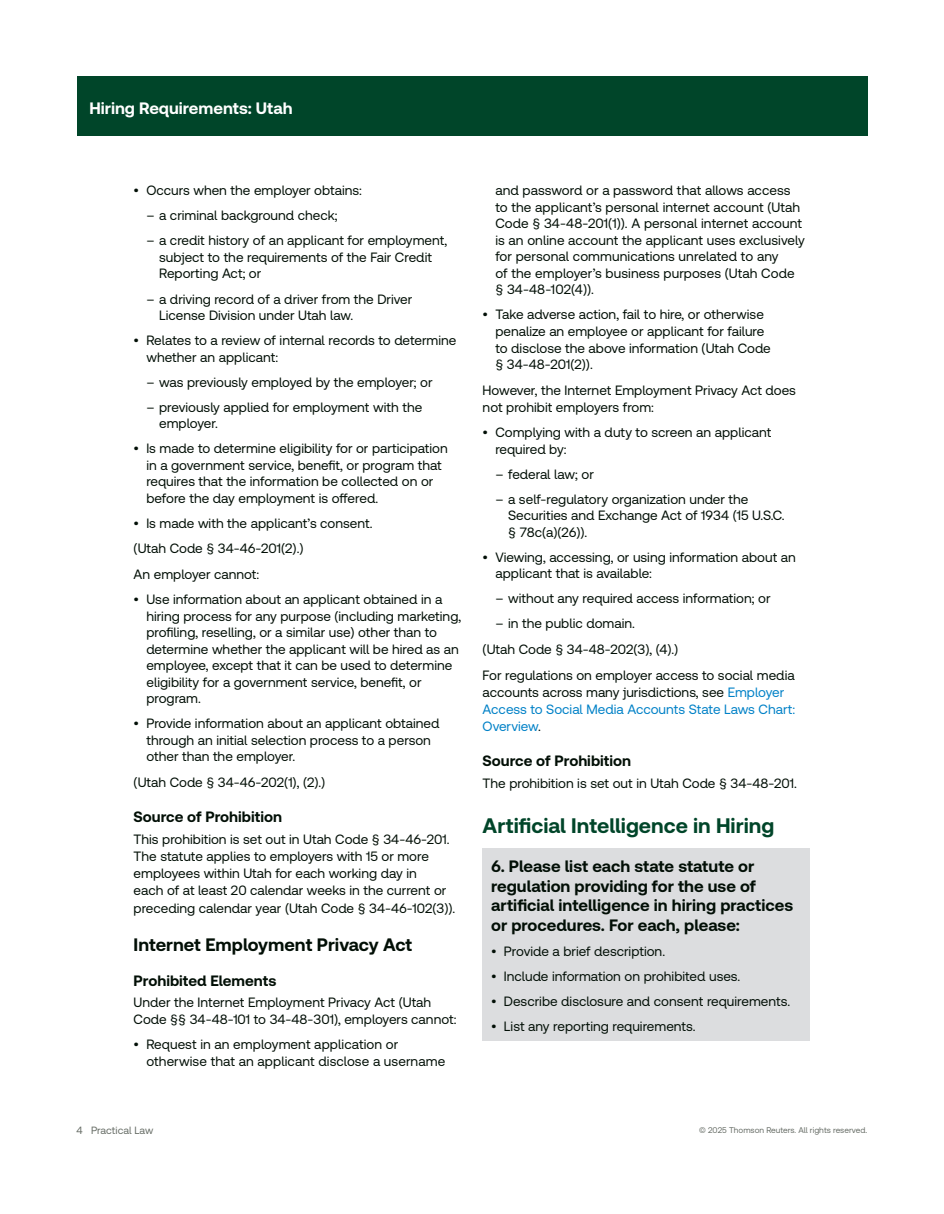
<style>
.page{position:relative;width:944px;height:1214px;background:#fff}
.page>*{position:absolute;margin:0;border:0;box-sizing:border-box;transform-origin:0 0}
.t1{font:700 21px "Clario";color:#004529}
.t2{font:700 18px "Clario";color:#020f06}
.t3{font:700 16.5px/19.5px "Clario";color:#020f06}
.t4{font:700 16.5px "Clario";color:#fff}
.t5{font:700 15px "Clario";color:#020f06}
.t6{font:13.5px/16.5px "Clario";color:#020f06}
.t7{font:13.5px/17.2px "Clario";color:#0081c7}
.t8{font:10.5px "Clario";color:#676d66}
.t9{font:8.25px "Clario";color:#676d66}
.s1{color:#020f06}
</style>
<div class="page">
<div style="left:77px;top:77px;width:790px;height:59px;background:#004529"></div>
<div style="left:482px;top:848px;width:328px;height:193px;background:#dcdddf"></div>
<p class="t4" style="left:89px;top:98px;width:205px">Hiring Requirements: Utah</p>
<p class="t6" style="left:134px;top:182px;width:230px">• Occurs when the employer obtains:</p>
<p class="t6" style="left:146px;top:207px;width:193px">– a criminal background check;</p>
<p class="t6" style="left:159px;top:232px;width:289px;text-indent:-13px">– a credit history of an applicant for employment, subject to the requirements of the Fair Credit<br>Reporting Act; or</p>
<p class="t6" style="left:159px;top:290px;width:255px;text-indent:-13px">– a driving record of a driver from the Driver<br>License Division under Utah law.</p>
<p class="t6" style="left:146px;top:331px;width:311px;text-indent:-13px">• Relates to a review of internal records to determine whether an applicant:</p>
<p class="t6" style="left:146px;top:373px;width:288px">– was previously employed by the employer; or</p>
<p class="t6" style="left:159px;top:398px;width:265px;text-indent:-13px">– previously applied for employment with the employer.</p>
<p class="t6" style="left:146px;top:439px;width:303px;text-indent:-13px">• Is made to determine eligibility for or participation in a government service, benefit, or program that requires that the information be collected on or before the day employment is offered.</p>
<p class="t6" style="left:134px;top:509px;width:240px;line-height:25.8px">• Is made with the applicant’s consent. (Utah Code § 34-46-201(2).)<br>An employer cannot:</p>
<p class="t6" style="left:146px;top:590px;width:316px;text-indent:-13px">• Use information about an applicant obtained in a hiring process for any purpose (including marketing, profiling, reselling, or a similar use) other than to determine whether the applicant will be hired as an employee, except that it can be used to determine eligibility for a government service, benefit, or program.</p>
<p class="t6" style="left:146px;top:714px;width:294px;text-indent:-13px">• Provide information about an applicant obtained through an initial selection process to a person other than the employer.</p>
<p class="t6" style="left:134px;top:773px;width:193px">(Utah Code § 34-46-202(1), (2).)</p>
<p class="t5" style="left:134px;top:807px;width:150px">Source of Prohibition</p>
<p class="t6" style="left:134px;top:829px;width:323px;line-height:17.2px">This prohibition is set out in Utah Code § 34-46-201.<br>The statute applies to employers with 15 or more employees within Utah for each working day in<br>each of at least 20 calendar weeks in the current or preceding calendar year (Utah Code § 34-46-102(3)).</p>
<h2 class="t2" style="left:134px;top:933px;width:280px">Internet Employment Privacy Act</h2>
<p class="t5" style="left:134px;top:970px;width:144px">Prohibited Elements</p>
<p class="t6" style="left:134px;top:993px;width:324px;line-height:17.2px">Under the Internet Employment Privacy Act (Utah<br>Code §§ 34-48-101 to 34-48-301), employers cannot:</p>
<p class="t6" style="left:146px;top:1036px;width:300px;text-indent:-13px">• Request in an employment application or otherwise that an applicant disclose a username</p>
<p class="t6" style="left:495px;top:182px;width:311px">and password or a password that allows access to the applicant’s personal internet account (Utah Code § 34-48-201(1)). A personal internet account is an online account the applicant uses exclusively for personal communications unrelated to any<br>of the employer’s business purposes (Utah Code § 34-48-102(4)).</p>
<p class="t6" style="left:495px;top:306px;width:277px;text-indent:-13px">• Take adverse action, fail to hire, or otherwise penalize an employee or applicant for failure to disclose the above information (Utah Code § 34-48-201(2)).</p>
<p class="t6" style="left:482px;top:381px;width:315px;line-height:17.2px">However, the Internet Employment Privacy Act does not prohibit employers from:</p>
<p class="t6" style="left:495px;top:423px;width:277px;text-indent:-13px">• Complying with a duty to screen an applicant required by:</p>
<p class="t6" style="left:495px;top:465px;width:100px">– federal law; or</p>
<p class="t6" style="left:508px;top:490px;width:278px;text-indent:-13px">– a self-regulatory organization under the<br>Securities and Exchange Act of 1934 (15 U.S.C. § 78c(a)(26)).</p>
<p class="t6" style="left:495px;top:548px;width:302px;text-indent:-13px">• Viewing, accessing, or using information about an applicant that is available:</p>
<p class="t6" style="left:495px;top:589px;width:276px">– without any required access information; or</p>
<p class="t6" style="left:482px;top:610px;width:313px;line-height:25.8px;text-indent:13px">– in the public domain.<br>(Utah Code § 34-48-202(3), (4).)<br>For regulations on employer access to social media</p>
<p class="t7" style="left:482px;top:683px;width:314px"><span class="s1">accounts across many jurisdictions, see</span> Employer<br>Access to Social Media Accounts State Laws Chart:<br>Overview<span class="s1">.</span></p>
<p class="t5" style="left:482px;top:751px;width:150px">Source of Prohibition</p>
<p class="t6" style="left:482px;top:774px;width:316px">The prohibition is set out in Utah Code § 34-48-201.</p>
<h1 class="t1" style="left:482px;top:812px;width:293px">Artificial Intelligence in Hiring</h1>
<p class="t3" style="left:491px;top:856px;width:303px">6. Please list each state statute or regulation providing for the use of artificial intelligence in hiring practices or procedures. For each, please:</p>
<p class="t6" style="left:491px;top:942px;width:175px">• Provide a brief description.</p>
<p class="t6" style="left:491px;top:967px;width:251px">• Include information on prohibited uses.</p>
<p class="t6" style="left:491px;top:992px;width:300px">• Describe disclosure and consent requirements.</p>
<p class="t6" style="left:491px;top:1017px;width:206px">• List any reporting requirements.</p>
<p class="t8" style="left:77px;top:1124px;width:78px">4 Practical Law</p>
<p class="t9" style="left:699px;top:1124px;width:170px">© 2025 Thomson Reuters. All rights reserved.</p>
</div>
